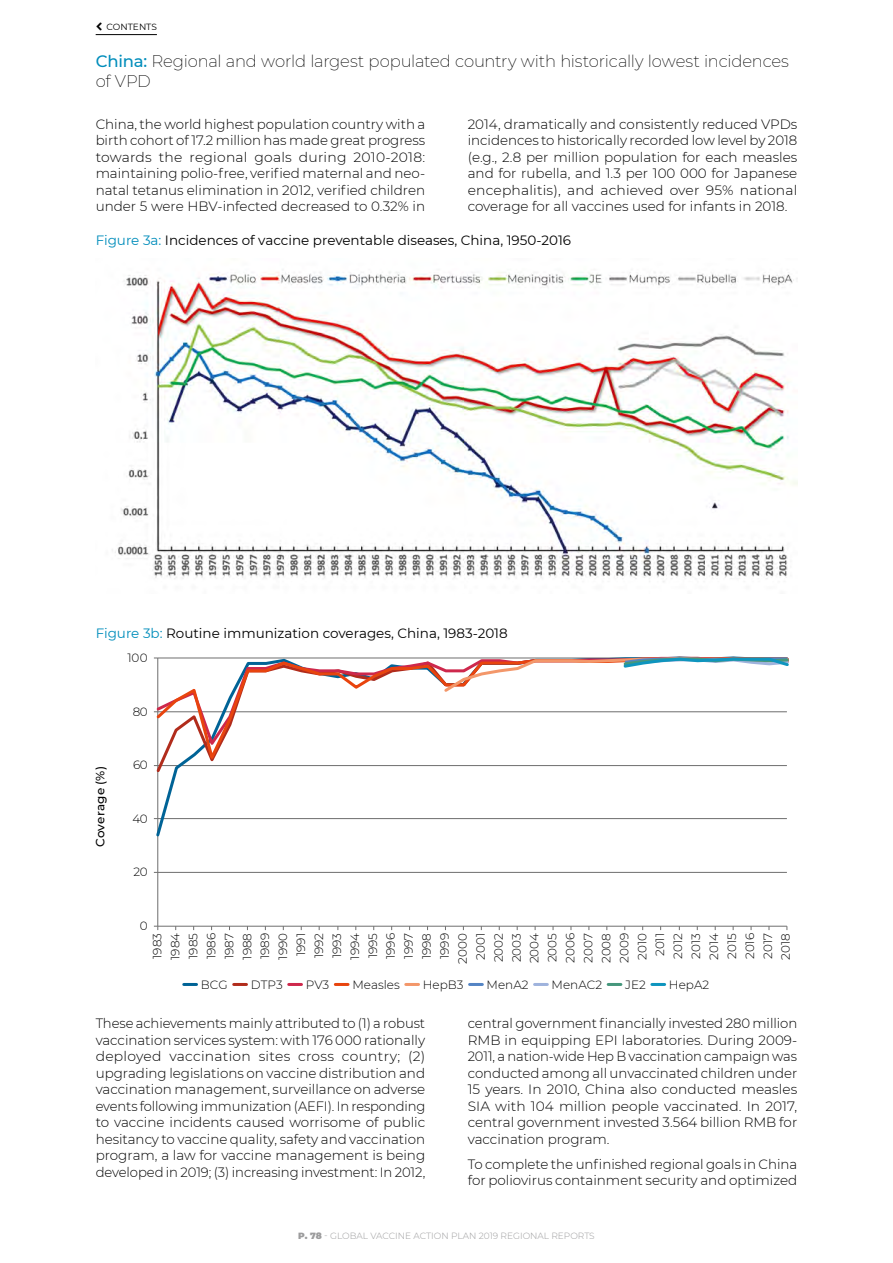
<style>
.page{position:relative;width:893px;height:1263px;background:#fff}
.page>*{position:absolute;margin:0;border:0;box-sizing:border-box;transform-origin:0 0}
.Titre_3{font:200 16.5px/19.8px "Montserrat";letter-spacing:-.01em;color:#000}
.Body{font:300 13.5px/16.5px "Montserrat";color:#000;text-align:justify}
.Figure{font:13.5px "Montserrat";color:#000}
.t1{font:300 12px/18px "Montserrat";color:#000;text-align:right}
.t2{font:500 12px "Montserrat";letter-spacing:.01em;color:#000}
.t3{font:300 9px "Montserrat";color:#9c9c9d}
.t4{font:9px "Montserrat";color:#000}
.s1{font-weight:500;color:#008dbb}
.s2{color:#008dbb}
.s3{font-weight:900}
</style>
<div class="page">
<img style="left:112px;top:269px;width:685px;height:313px">
<hr style="left:158px;top:872px;width:629px;height:1px;background:#6e6e6e">
<hr style="left:158px;top:658px;width:1px;height:268px;background:#6e6e6e">
<hr style="left:158px;top:926px;width:629px;height:1px;background:#6e6e6e">
<svg style="left:154px;top:775px;width:633px;height:64px"></svg>
<svg style="left:154px;top:766px;width:633px;height:9px"></svg>
<svg style="left:154px;top:657px;width:633px;height:109px"></svg>
<svg style="left:442px;top:656px;width:347px;height:38px"></svg>
<svg style="left:184px;top:983px;width:13px;height:3px"></svg>
<svg style="left:234px;top:983px;width:12px;height:3px"></svg>
<svg style="left:289px;top:983px;width:12px;height:3px"></svg>
<svg style="left:335px;top:983px;width:13px;height:3px"></svg>
<svg style="left:406px;top:983px;width:13px;height:3px"></svg>
<svg style="left:470px;top:983px;width:12px;height:3px"></svg>
<svg style="left:535px;top:983px;width:12px;height:3px"></svg>
<svg style="left:608px;top:983px;width:13px;height:3px"></svg>
<svg style="left:652px;top:983px;width:13px;height:3px"></svg>
<hr style="left:96px;top:34px;width:61px;height:1px;background:#000">
<p class="t4" style="left:107px;top:21px;width:52px">CONTENTS</p>
<p class="Titre_3" style="left:96px;top:51px;width:695px"><span class="s1">China:</span> Regional and world largest populated country with historically lowest incidences of VPD</p>
<p class="Body" style="left:96px;top:115px;width:331px">China, the world highest population country with a birth cohort of 17.2 million has made great progress towards the regional goals during 2010-2018: maintaining polio-free, verified maternal and neo&shy;natal tetanus elimination in 2012, verified children under 5 were HBV-infected decreased to 0.32% in</p>
<p class="Body" style="left:468px;top:115px;width:331px">2014, dramatically and consistently reduced VPDs incidences to historically recorded low level by 2018 (e.g., 2.8 per million population for each measles and for rubella, and 1.3 per 100 000 for Japanese encephalitis), and achieved over 95% national coverage for all vaccines used for infants in 2018.</p>
<p class="Figure" style="left:96px;top:231px;width:477px"><span class="s2">Figure 3a:</span> Incidences of vaccine preventable diseases, China, 1950-2016</p>
<p class="Figure" style="left:96px;top:624px;width:414px"><span class="s2">Figure 3b:</span> Routine immunization coverages, China, 1983-2018</p>
<p class="t1" style="left:128px;top:648px;width:22px">100</p>
<p class="t2" style="left:92px;top:847px;width:82px;rotate:-90deg">Coverage (%)</p>
<p class="t1" style="left:133px;top:702px;width:16px">80</p>
<p class="t1" style="left:133px;top:755px;width:16px">60</p>
<p class="t1" style="left:132px;top:809px;width:17px">40</p>
<p class="t1" style="left:134px;top:862px;width:16px">20</p>
<p class="t1" style="left:140px;top:916px;width:9px">0</p>
<p class="t1" style="left:148px;top:963px;width:32px;rotate:-90deg">1983<br>1984<br>1985<br>1986<br>1987<br>1988<br>1989<br>1990<br>1991<br>1992<br>1993<br>1994<br>1995<br>1996<br>1997<br>1998<br>1999<br>2000<br>2001<br>2002<br>2003<br>2004<br>2005<br>2006<br>2007<br>2008<br>2009<br>2010<br>2011<br>2012<br>2013<br>2014<br>2015<br>2016<br>2017<br>2018</p>
<p class="t1" style="left:201px;top:975px;width:28px">BCG</p>
<p class="t1" style="left:251px;top:975px;width:33px">DTP3</p>
<p class="t1" style="left:306px;top:975px;width:25px">PV3</p>
<p class="t1" style="left:352px;top:975px;width:49px">Measles</p>
<p class="t1" style="left:423px;top:975px;width:42px">HepB3</p>
<p class="t1" style="left:487px;top:975px;width:43px">MenA2</p>
<p class="t1" style="left:552px;top:975px;width:52px">MenAC2</p>
<p class="t1" style="left:625px;top:975px;width:22px">JE2</p>
<p class="t1" style="left:669px;top:975px;width:42px">HepA2</p>
<p class="Body" style="left:96px;top:1015px;width:331px">These achievements mainly attributed to (1) a robust vaccination services system: with 176 000 rationally deployed vaccination sites cross country; (2) upgrading legislations on vaccine distribution and vaccination management, surveillance on adverse events following immunization (AEFI). In responding to vaccine incidents caused worrisome of public hesitancy to vaccine quality, safety and vaccination program, a law for vaccine management is being developed in 2019; (3) increasing investment: In 2012,</p>
<p class="Body" style="left:468px;top:1015px;width:331px">central government financially invested 280 million RMB in equipping EPI laboratories. During 2009- 2011, a nation-wide Hep B vaccination campaign was conducted among all unvaccinated children under 15 years. In 2010, China also conducted measles SIA with 104 million people vaccinated. In 2017, central government invested 3.564 billion RMB for vaccination program.</p>
<p class="Body" style="left:468px;top:1155px;width:331px">To complete the unfinished regional goals in China for poliovirus containment security and optimized</p>
<p class="t3" style="left:298px;top:1229px;width:298px"><span class="s3">P. 78</span> - GLOBAL VACCINE ACTION PLAN 2019 REGIONAL REPORTS</p>
</div>
